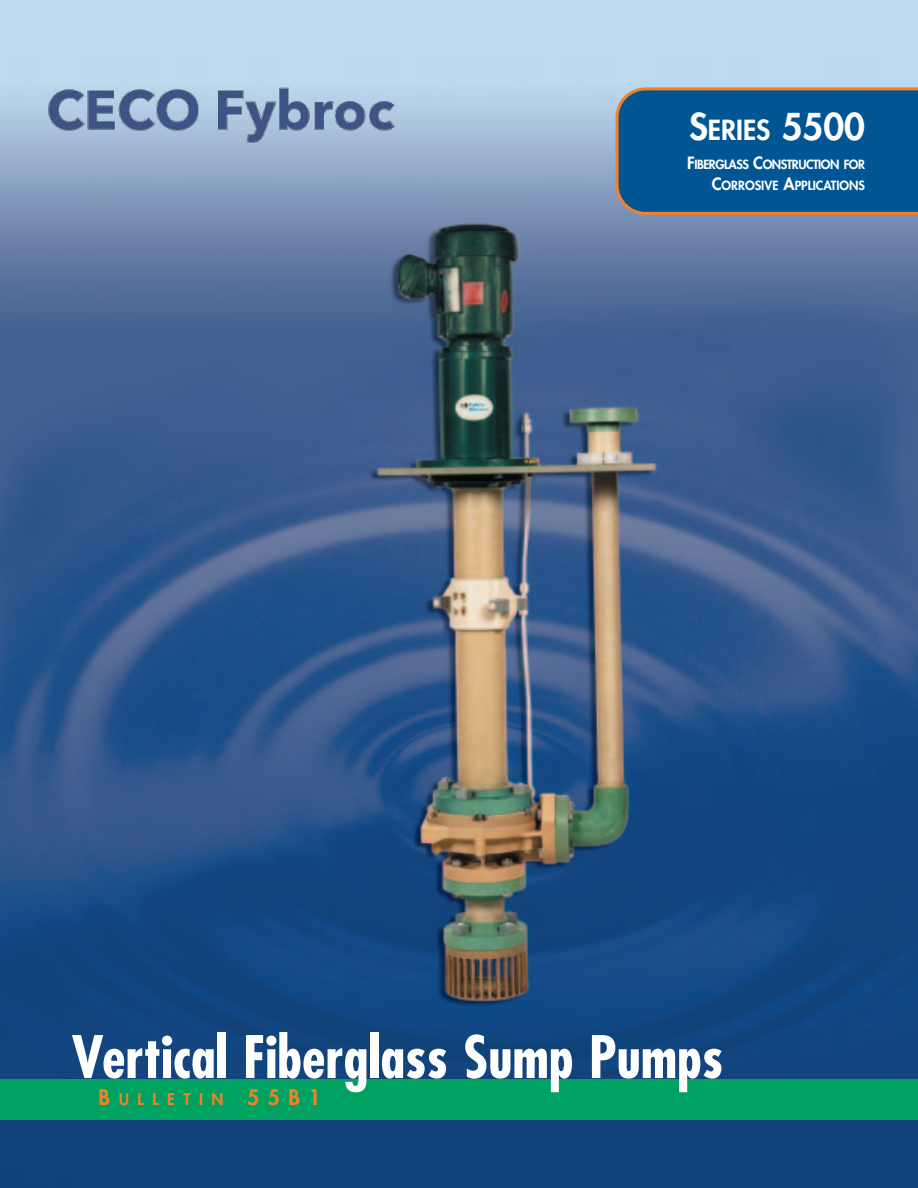
<style>
.page{position:relative;width:918px;height:1188px;background:#fff}
.page>*{position:absolute;margin:0;border:0;box-sizing:border-box;transform-origin:0 0}
.t1{font:700 condensed 57px "Futura";color:#fff}
.t2{font:800 36px "Futura";color:#fff}
.t3{font:800 15.75px "Futura";letter-spacing:.54em;color:#f48026}
.t4{font:800 12.3px/21px "Futura";letter-spacing:-.04em;color:#fff;text-align:right}
.s1{font-size:27px}
.s2{font-size:16.5px}
.s3{font-size:21px}
</style>
<div class="page">
<img style="left:0;top:0;width:918px;height:1188px">
<svg style="left:616px;top:87px;width:302px;height:128px;background:#0f588f"></svg>
<div style="left:0;top:1079px;width:918px;height:41px;background:#00a261"></div>
<img style="left:48px;top:87px;width:348px;height:56px">
<h2 class="t2" style="left:689px;top:110px;width:178px">S<span class="s1">ERIES</span> 5500</h2>
<p class="t4" style="left:687px;top:155px;width:179px"><span class="s2">F</span>IBERGLASS <span class="s2">C</span>ONSTRUCTION FOR<br><span class="s2">C</span>ORROSIVE <span class="s2">A</span>PPLICATIONS</p>
<h1 class="t1" style="left:72px;top:1032px;width:653px">Vertical Fiberglass Sump Pumps</h1>
<p class="t3" style="left:99px;top:1092px;width:224px"><span class="s3">B</span>ULLETIN <span class="s3">55B1</span></p>
</div>
